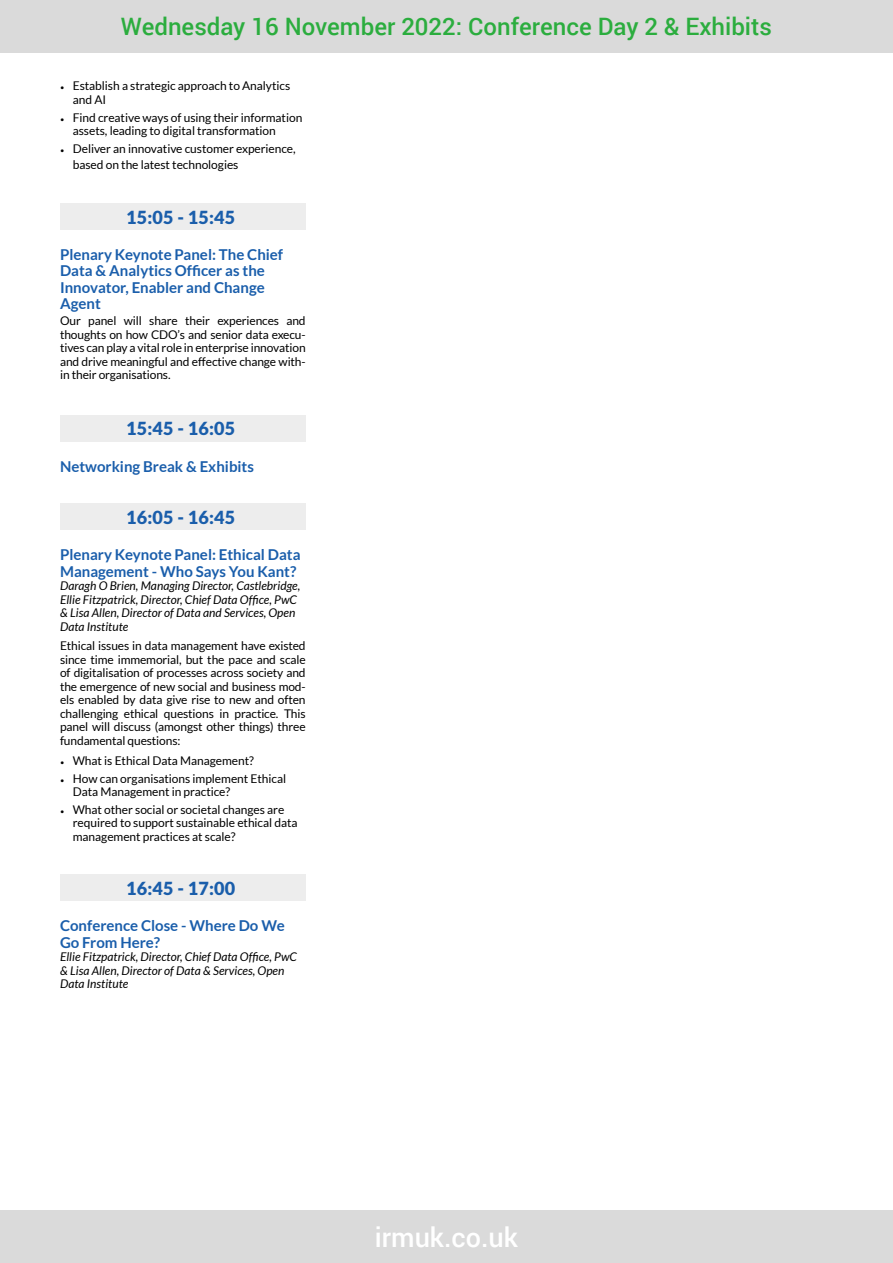
<style>
.page{position:relative;width:893px;height:1263px;background:#fff}
.page>*{position:absolute;margin:0;border:0;box-sizing:border-box;transform-origin:0 0}
.t1{font:500 27px "Roboto";color:#fff}
.t2{font:500 24px "Roboto";color:#2bad3e}
.t3{font:900 18px "Lato";letter-spacing:.01em;color:#1a5eab}
.t4{font:700 15px/16.5px "Lato";color:#1a5eab}
.t5{font:12px/13.5px "Lato";letter-spacing:-.005em;color:#000}
.t6{font:italic 12px/13.5px "Lato";color:#000}
.s1{font-size:7.5px}
</style>
<div class="page">
<div style="left:0;top:0;width:893px;height:53px;background:#dadada"></div>
<div style="left:0;top:1210px;width:893px;height:53px;background:#dadada"></div>
<div style="left:60px;top:203px;width:246px;height:27px;background:#ededed"></div>
<div style="left:60px;top:415px;width:246px;height:27px;background:#ededed"></div>
<div style="left:60px;top:503px;width:246px;height:27px;background:#ededed"></div>
<div style="left:60px;top:875px;width:246px;height:26px;background:#ededed"></div>
<h2 class="t2" style="left:121px;top:9px;width:653px">Wednesday 16 November 2022: Conference Day 2 &amp; Exhibits</h2>
<p class="t5" style="left:73px;top:79px;width:219px;text-indent:-13px"><span class="s1">•</span> Establish a strategic approach to Analytics and AI</p>
<p class="t5" style="left:73px;top:111px;width:231px;text-indent:-13px"><span class="s1">•</span> Find creative ways of using their information assets, leading to digital transformation</p>
<p class="t5" style="left:73px;top:140px;width:224px;line-height:16.5px;text-indent:-13px"><span class="s1">•</span> Deliver an innovative customer experience, based on the latest technologies</p>
<h3 class="t3" style="left:126px;top:206px;width:111px">15:05 - 15:45</h3>
<p class="t4" style="left:60px;top:246px;width:225px">Plenary Keynote Panel: The Chief<br>Data &amp; Analytics Officer as the<br>Innovator, Enabler and Change<br>Agent</p>
<p class="t5" style="left:60px;top:314px;width:247px;text-align:justify">Our panel will share their experiences and thoughts on how CDO’s and senior data execu&shy;tives can play a vital role in enterprise innovation and drive meaningful and effective change with&shy;in their organisations.</p>
<h3 class="t3" style="left:126px;top:418px;width:111px">15:45 - 16:05</h3>
<p class="t4" style="left:60px;top:458px;width:195px">Networking Break &amp; Exhibits</p>
<h3 class="t3" style="left:126px;top:507px;width:111px">16:05 - 16:45</h3>
<p class="t4" style="left:60px;top:546px;width:242px">Plenary Keynote Panel: Ethical Data<br>Management - Who Says You Kant?</p>
<p class="t6" style="left:60px;top:579px;width:242px">Daragh O Brien, Managing Director, Castlebridge, Ellie Fitzpatrick, Director, Chief Data Office, PwC &amp; Lisa Allen, Director of Data and Services, Open Data Institute</p>
<p class="t5" style="left:60px;top:639px;width:247px;text-align:justify">Ethical issues in data management have existed since time immemorial, but the pace and scale of digitalisation of processes across society and the emergence of new social and business mod&shy;els enabled by data give rise to new and often challenging ethical questions in practice. This panel will discuss (amongst other things) three fundamental questions:</p>
<p class="t5" style="left:60px;top:754px;width:195px"><span class="s1">•</span> What is Ethical Data Management?</p>
<p class="t5" style="left:73px;top:771px;width:215px;text-indent:-13px"><span class="s1">•</span> How can organisations implement Ethical<br>Data Management in practice?</p>
<p class="t5" style="left:73px;top:803px;width:226px;text-indent:-13px"><span class="s1">•</span> What other social or societal changes are required to support sustainable ethical data management practices at scale?</p>
<h3 class="t3" style="left:126px;top:878px;width:111px">16:45 - 17:00</h3>
<p class="t4" style="left:60px;top:917px;width:226px">Conference Close - Where Do We<br>Go From Here?</p>
<p class="t6" style="left:60px;top:950px;width:238px">Ellie Fitzpatrick, Director, Chief Data Office, PwC &amp; Lisa Allen, Director of Data &amp; Services, Open<br>Data Institute</p>
<h1 class="t1" style="left:375px;top:1218px;width:145px">irmuk.co.uk</h1>
</div>
